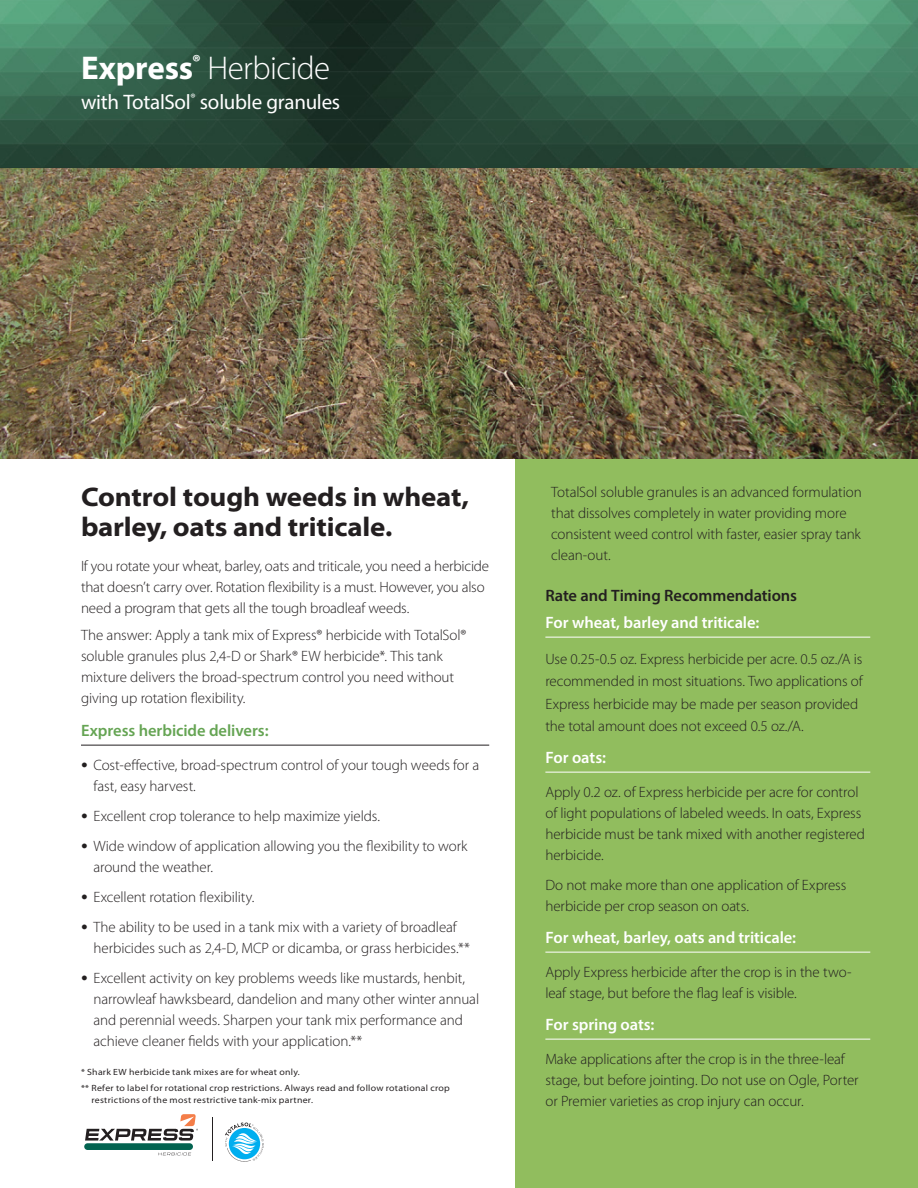
<style>
.page{position:relative;width:918px;height:1188px;background:#fff}
.page>*{position:absolute;margin:0;border:0;box-sizing:border-box;transform-origin:0 0}
.Mast_header{font:300 33px "Myriad Pro";letter-spacing:-.015em;color:#fff}
.t1{font:700 semi-expanded 27px/30px "Myriad Pro";letter-spacing:-.01em;color:#231f20}
.Mast_header-2{font:21px "Myriad Pro";letter-spacing:-.015em;color:#fff}
.subheaders_w_rule{font:600 16.5px "Myriad Pro";letter-spacing:-.005em;color:#fff}
.subheadder{font:600 16.5px "Myriad Pro";letter-spacing:-.005em;color:#231f20}
.Green_subheaders_w_r{font:600 16.5px "Myriad Pro";color:#65a453}
.body_text{font:300 15px/21px "Myriad Pro";letter-spacing:-.005em;color:#231f20}
.body_text-2{font:semi-expanded 9px/12px "Myriad Pro";letter-spacing:.03em;color:#231f20}
.s1{font-weight:700}
.s2{font-size:27px}
</style>
<div class="page">
<div style="left:515px;top:441px;width:403px;height:747px;background:#91bd5e"></div>
<img style="left:0;top:0;width:918px;height:458px">
<hr style="left:81px;top:745px;width:408px;height:1px;background:#231f20">
<hr style="left:545px;top:637px;width:325px;height:1px;background:#fff">
<hr style="left:545px;top:772px;width:325px;height:1px;background:#fff">
<hr style="left:545px;top:952px;width:325px;height:1px;background:#fff">
<hr style="left:545px;top:1039px;width:325px;height:1px;background:#fff">
<hr style="left:212px;top:1118px;width:1px;height:43px;background:#231f20">
<svg style="left:225px;top:1122px;width:39px;height:39px"></svg>
<div style="left:84px;top:1143px;width:109px;height:7px;background:#026350;border-radius:3px"></div>
<svg style="left:85px;top:1114px;width:113px;height:27px"></svg>
<svg style="left:158px;top:1153px;width:33px;height:2px"></svg>
<p class="Mast_header" style="left:81px;top:48px;width:251px"><span class="s1">Express</span><sup>®</sup> Herbicide</p>
<p class="Mast_header-2" style="left:81px;top:89px;width:261px">with TotalSol<sup>®</sup> soluble granules</p>
<p class="t1" style="left:81px;top:481px;width:390px">Control tough weeds in wheat, barley, oats and triticale.</p>
<p class="body_text" style="left:81px;top:555px;width:410px">If you rotate your wheat, barley, oats and triticale, you need a herbicide that doesn’t carry over. Rotation flexibility is a must. However, you also need a program that gets all the tough broadleaf weeds.</p>
<p class="body_text" style="left:81px;top:624px;width:387px">The answer: Apply a tank mix of Express® herbicide with TotalSol® soluble granules plus 2,4-D or Shark® EW herbicide*. This tank mixture delivers the broad-spectrum control you need without giving up rotation flexibility.</p>
<p class="Green_subheaders_w_r" style="left:81px;top:720px;width:189px">Express herbicide delivers:</p>
<p class="body_text" style="left:93px;top:755px;width:387px;text-indent:-12px"><span class="s2">•</span> Cost-effective, broad-spectrum control of your tough weeds for a fast, easy harvest.</p>
<p class="body_text" style="left:81px;top:806px;width:301px"><span class="s2">•</span> Excellent crop tolerance to help maximize yields.</p>
<p class="body_text" style="left:93px;top:836px;width:376px;text-indent:-12px"><span class="s2">•</span> Wide window of application allowing you the flexibility to work around the weather.</p>
<p class="body_text" style="left:81px;top:887px;width:175px"><span class="s2">•</span> Excellent rotation flexibility.</p>
<p class="body_text" style="left:93px;top:917px;width:378px;text-indent:-12px"><span class="s2">•</span> The ability to be used in a tank mix with a variety of broadleaf herbicides such as 2,4-D, MCP or dicamba, or grass herbicides.**</p>
<p class="body_text" style="left:93px;top:968px;width:387px;text-indent:-12px"><span class="s2">•</span> Excellent activity on key problems weeds like mustards, henbit, narrowleaf hawksbeard, dandelion and many other winter annual and perennial weeds. Sharpen your tank mix performance and achieve cleaner fields with your application.**</p>
<p class="body_text-2" style="left:81px;top:1066px;width:220px">* Shark EW herbicide tank mixes are for wheat only.</p>
<p class="body_text-2" style="left:91px;top:1082px;width:360px;text-indent:-10px">** Refer to label for rotational crop restrictions. Always read and follow rotational crop restrictions of the most restrictive tank-mix partner.</p>
<p class="body_text" style="left:551px;top:482px;width:312px">TotalSol soluble granules is an advanced formulation that dissolves completely in water providing more consistent weed control with faster, easier spray tank clean-out.</p>
<p class="subheadder" style="left:545px;top:585px;width:253px">Rate and Timing Recommendations</p>
<p class="subheaders_w_rule" style="left:545px;top:612px;width:215px">For wheat, barley and triticale:</p>
<p class="body_text" style="left:545px;top:647px;width:319px;line-height:22.5px">Use 0.25-0.5 oz. Express herbicide per acre. 0.5 oz./A is recommended in most situations. Two applications of Express herbicide may be made per season provided the total amount does not exceed 0.5 oz./A.</p>
<p class="subheaders_w_rule" style="left:545px;top:747px;width:62px">For oats:</p>
<p class="body_text" style="left:545px;top:782px;width:321px">Apply 0.2 oz. of Express herbicide per acre for control of light populations of labeled weeds. In oats, Express herbicide must be tank mixed with another registered herbicide.</p>
<p class="body_text" style="left:545px;top:875px;width:302px">Do not make more than one application of Express herbicide per crop season on oats.</p>
<p class="subheaders_w_rule" style="left:545px;top:927px;width:252px">For wheat, barley, oats and triticale:</p>
<p class="body_text" style="left:545px;top:962px;width:308px">Apply Express herbicide after the crop is in the two&shy;leaf stage, but before the flag leaf is visible.</p>
<p class="subheaders_w_rule" style="left:545px;top:1014px;width:111px">For spring oats:</p>
<p class="body_text" style="left:545px;top:1049px;width:315px">Make applications after the crop is in the three-leaf stage, but before jointing. Do not use on Ogle, Porter or Premier varieties as crop injury can occur.</p>
</div>
